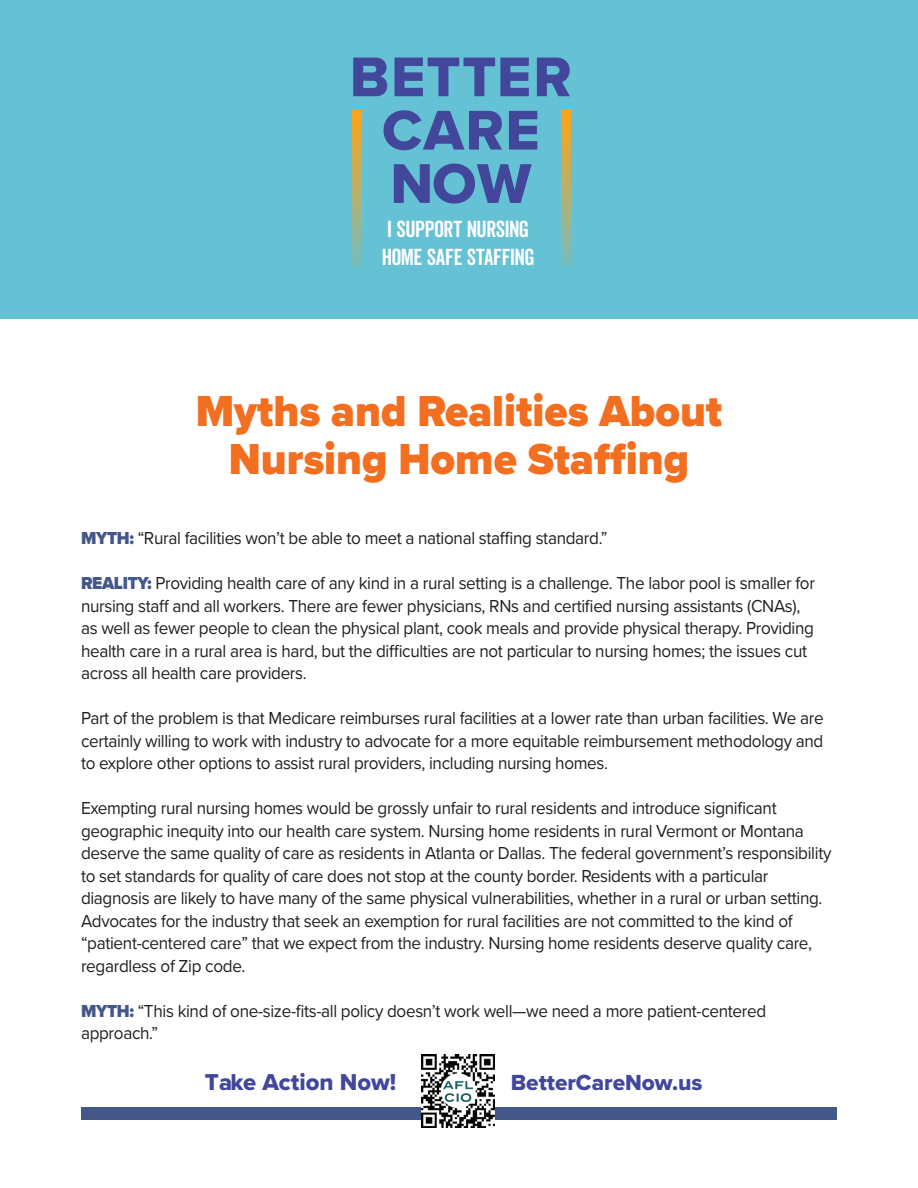
<style>
.page{position:relative;width:918px;height:1188px;background:#fff}
.page>*{position:absolute;margin:0;border:0;box-sizing:border-box;transform-origin:0 0}
.t1{font:58.05px/53.4px "Proxima Nova Extrabld";letter-spacing:.025em;color:#42479b;text-align:center}
.t2{font:900 45px/48px "Proxima Nova";color:#f26e21;text-align:center;scale:.95 1}
.t3{font:23.85px "Proxima Nova Extrabld";color:#42479b}
.t4{font:22.65px "Proxima Nova Extrabld";color:#42479b}
.t5{font:22.5px/28.3px "Veneer Clean";letter-spacing:-.015em;color:#fff}
.t6{font:18px/22.5px "Proxima Nova";letter-spacing:-.02em;color:#231f20;scale:.95 1}
.s1{font-weight:900;color:#445789}
</style>
<div class="page">
<div style="left:0;top:0;width:918px;height:319px;background:#65c1d4"></div>
<svg style="left:561px;top:110px;width:10px;height:155px;background:#bbb067"></svg>
<svg style="left:352px;top:110px;width:9px;height:155px"></svg>
<div style="left:81px;top:1107px;width:756px;height:13px;background:#445789"></div>
<img style="left:422px;top:1055px;width:73px;height:73px">
<h1 class="t1" style="left:350px;top:49px;width:223px">BETTER<br>CARE<br>NOW</h1>
<p class="t5" style="left:382px;top:214px;width:154px">I SUPPORT NURSING<br>HOME SAFE STAFFING</p>
<h2 class="t2" style="left:196px;top:386px;width:556px">Myths and Realities About<br>Nursing Home Staffing</h2>
<p class="t6" style="left:81px;top:526px;width:556px"><span class="s1">MYTH:</span> “Rural facilities won’t be able to meet a national staffing standard.”</p>
<p class="t6" style="left:81px;top:571px;width:774px"><span class="s1">REALITY:</span> Providing health care of any kind in a rural setting is a challenge. The labor pool is smaller for nursing staff and all workers. There are fewer physicians, RNs and certified nursing assistants (CNAs), as well as fewer people to clean the physical plant, cook meals and provide physical therapy. Providing health care in a rural area is hard, but the difficulties are not particular to nursing homes; the issues cut across all health care providers.</p>
<p class="t6" style="left:81px;top:706px;width:783px;text-align:justify">Part of the problem is that Medicare reimburses rural facilities at a lower rate than urban facilities. We are certainly willing to work with industry to advocate for a more equitable reimbursement methodology and to explore other options to assist rural providers, including nursing homes.</p>
<p class="t6" style="left:81px;top:796px;width:791px">Exempting rural nursing homes would be grossly unfair to rural residents and introduce significant geographic inequity into our health care system. Nursing home residents in rural Vermont or Montana deserve the same quality of care as residents in Atlanta or Dallas. The federal government’s responsibility to set standards for quality of care does not stop at the county border. Residents with a particular diagnosis are likely to have many of the same physical vulnerabilities, whether in a rural or urban setting.<br>Advocates for the industry that seek an exemption for rural facilities are not committed to the kind of “patient-centered care” that we expect from the industry. Nursing home residents deserve quality care, regardless of Zip code.</p>
<p class="t6" style="left:81px;top:999px;width:723px"><span class="s1">MYTH:</span> “This kind of one-size-fits-all policy doesn’t work well—we need a more patient-centered approach.”</p>
<h3 class="t3" style="left:205px;top:1064px;width:193px">Take Action Now!</h3>
<p class="t4" style="left:511px;top:1065px;width:193px">BetterCareNow.us</p>
</div>
